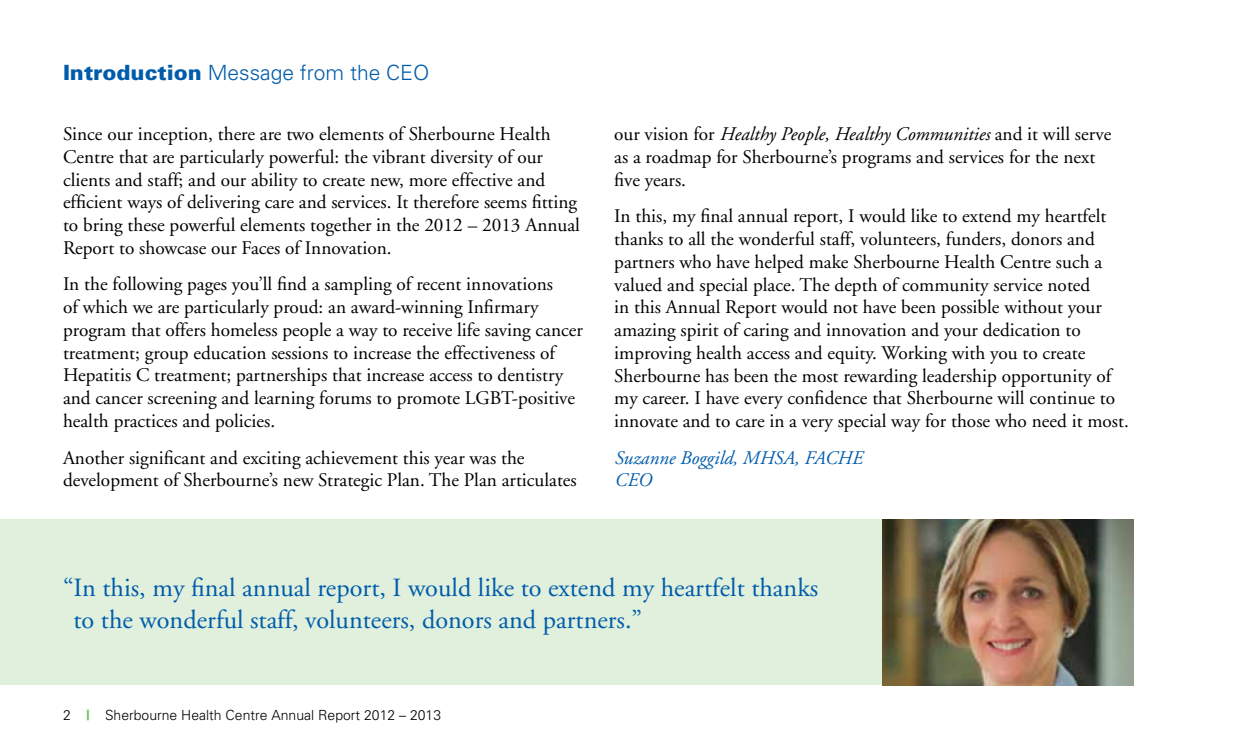
<style>
.page{position:relative;width:1260px;height:756px;background:#fff}
.page>*{position:absolute;margin:0;border:0;box-sizing:border-box;transform-origin:0 0}
.t1{font:26.25px/31.5px "Adobe Garamond";color:#005cab}
.t2{font:300 21px "Univers";color:#005cab}
.t3{font:19.25px/22.8px "Adobe Garamond";color:#000}
.t4{font:italic 19.25px/22.8px "Adobe Garamond";color:#005cab}
.t5{font:300 14px "Univers";color:#000}
.s1{font-weight:900}
.s2{font-style:italic}
.s3{font-weight:900;color:#73c167}
</style>
<div class="page">
<div style="left:0;top:520px;width:1129px;height:165px;background:#e0f0dc"></div>
<img style="left:882px;top:520px;width:252px;height:165px">
<p class="t2" style="left:63px;top:60px;width:368px"><span class="s1">Introduction</span> Message from the CEO</p>
<p class="t3" style="left:63px;top:123px;width:519px">Since our inception, there are two elements of Sherbourne Health Centre that are particularly powerful: the vibrant diversity of our clients and staff; and our ability to create new, more effective and efficient ways of delivering care and services. It therefore seems fitting to bring these powerful elements together in the 2012 – 2013 Annual Report to showcase our Faces of Innovation.</p>
<p class="t3" style="left:63px;top:273px;width:521px">In the following pages you’ll find a sampling of recent innovations<br>of which we are particularly proud: an award-winning Infirmary program that offers homeless people a way to receive life saving cancer treatment; group education sessions to increase the effectiveness of Hepatitis C treatment; partnerships that increase access to dentistry and cancer screening and learning forums to promote LGBT-positive health practices and policies.</p>
<p class="t3" style="left:63px;top:447px;width:515px">Another significant and exciting achievement this year was the development of Sherbourne’s new Strategic Plan. The Plan articulates</p>
<p class="t3" style="left:614px;top:123px;width:499px">our vision for <span class="s2">Healthy People, Healthy Communities</span> and it will serve as a roadmap for Sherbourne’s programs and services for the next five years.</p>
<p class="t3" style="left:614px;top:205px;width:516px">In this, my final annual report, I would like to extend my heartfelt thanks to all the wonderful staff, volunteers, funders, donors and partners who have helped make Sherbourne Health Centre such a valued and special place. The depth of community service noted<br>in this Annual Report would not have been possible without your amazing spirit of caring and innovation and your dedication to improving health access and equity. Working with you to create Sherbourne has been the most rewarding leadership opportunity of my career. I have every confidence that Sherbourne will continue to innovate and to care in a very special way for those who need it most.</p>
<p class="t4" style="left:614px;top:447px;width:250px">Suzanne Boggild, MHSA, FACHE<br>CEO</p>
<h1 class="t1" style="left:74px;top:573px;width:746px;text-indent:-11px">“In this, my final annual report, I would like to extend my heartfelt thanks to the wonderful staff, volunteers, donors and partners.”</h1>
<p class="t5" style="left:63px;top:707px;width:380px">2 <span class="s3">|</span> Sherbourne Health Centre Annual Report 2012 – 2013</p>
</div>
